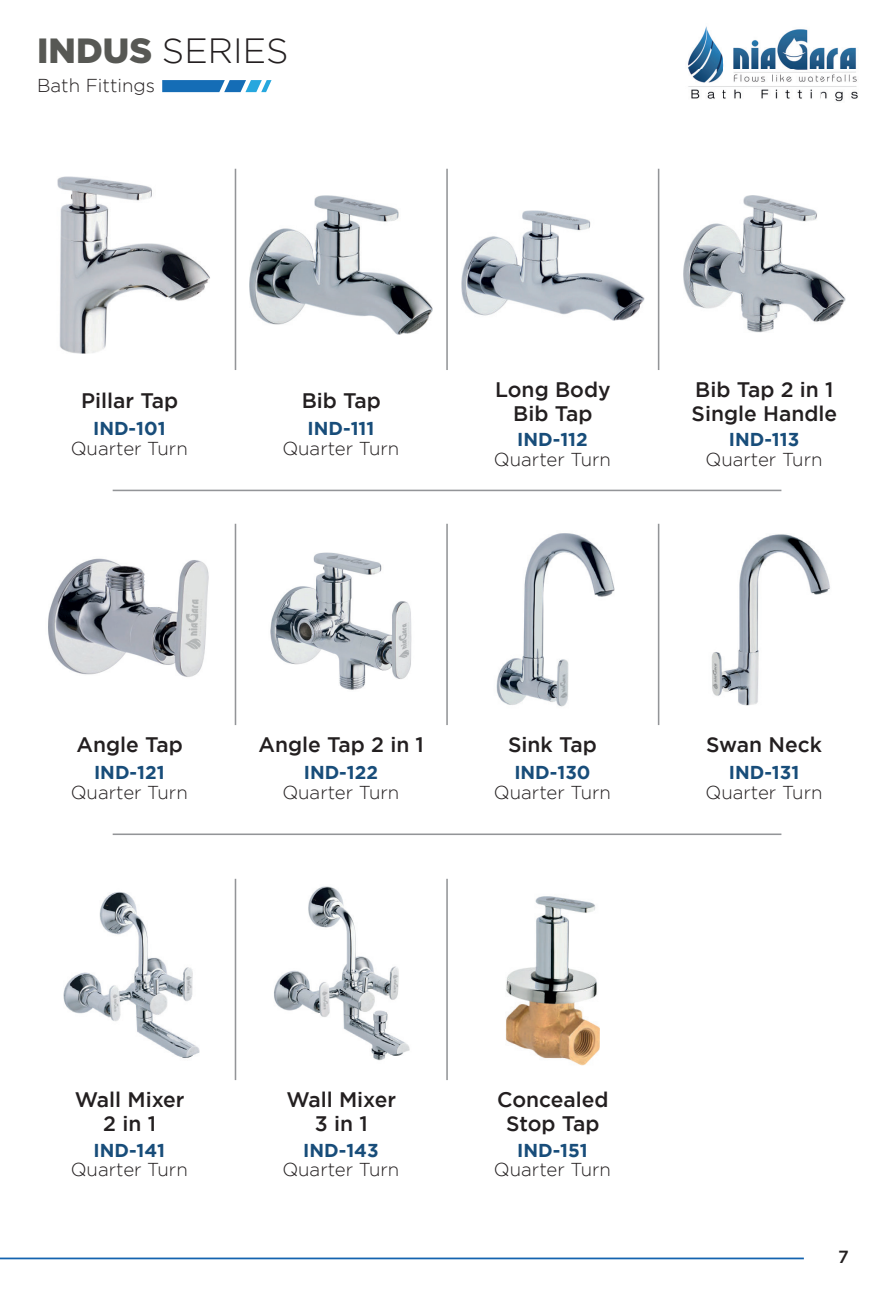
<style>
.page{position:relative;width:893px;height:1290px;background:#fff}
.page>*{position:absolute;margin:0;border:0;box-sizing:border-box;transform-origin:0 0}
.t1{font:300 35px "Gotham";color:#231f20}
.t2{font:500 21px/24.5px "Gotham";color:#231f20;text-align:center}
.t3{font:300 18.55px "Gotham";color:#231f20}
.t4{font:700 18.55px "Gotham";color:#184d7a}
.t5{font:500 17.5px "Gotham";color:#231f20}
.s1{font-weight:900;color:#575854}
</style>
<div class="page">
<img style="left:688px;top:26px;width:170px;height:76px">
<hr style="left:0;top:1257px;width:804px;height:2px;background:#1363af">
<svg style="left:162px;top:80px;width:110px;height:12px"></svg>
<hr style="left:113px;top:490px;width:668px;height:1px;background:#939598">
<hr style="left:113px;top:833px;width:668px;height:2px;background:#939598">
<hr style="left:235px;top:169px;width:1px;height:201px;background:#939598">
<hr style="left:446px;top:169px;width:2px;height:201px;background:#939598">
<hr style="left:658px;top:169px;width:1px;height:201px;background:#939598">
<img style="left:57px;top:177px;width:153px;height:177px">
<img style="left:250px;top:196px;width:183px;height:139px">
<img style="left:461px;top:210px;width:183px;height:110px">
<img style="left:683px;top:195px;width:162px;height:138px">
<hr style="left:235px;top:524px;width:1px;height:201px;background:#939598">
<hr style="left:446px;top:524px;width:2px;height:201px;background:#939598">
<hr style="left:658px;top:524px;width:1px;height:201px;background:#939598">
<img style="left:48px;top:558px;width:161px;height:119px">
<img style="left:270px;top:552px;width:142px;height:138px">
<img style="left:496px;top:533px;width:119px;height:174px">
<img style="left:711px;top:534px;width:119px;height:172px">
<hr style="left:235px;top:879px;width:1px;height:201px;background:#939598">
<hr style="left:446px;top:879px;width:2px;height:201px;background:#939598">
<img style="left:63px;top:892px;width:137px;height:166px">
<img style="left:274px;top:886px;width:136px;height:175px">
<img style="left:506px;top:896px;width:94px;height:169px">
<h1 class="t1" style="left:37px;top:31px;width:253px"><span class="s1">INDUS</span> SERIES</h1>
<p class="t3" style="left:37px;top:75px;width:119px">Bath Fittings</p>
<p class="t2" style="left:81px;top:388px;width:98px">Pillar Tap</p>
<p class="t3" style="left:71px;top:438px;width:119px">Quarter Turn</p>
<p class="t4" style="left:93px;top:418px;width:74px">IND-101</p>
<p class="t2" style="left:302px;top:388px;width:81px">Bib Tap</p>
<p class="t3" style="left:282px;top:438px;width:119px">Quarter Turn</p>
<p class="t4" style="left:307px;top:418px;width:68px">IND-111</p>
<p class="t2" style="left:495px;top:376px;width:117px">Long Body<br>Bib Tap</p>
<p class="t3" style="left:494px;top:449px;width:119px">Quarter Turn</p>
<p class="t4" style="left:517px;top:429px;width:72px">IND-112</p>
<p class="t2" style="left:692px;top:376px;width:147px;text-align:left">Bib Tap 2 in 1<br>Single Handle</p>
<p class="t3" style="left:705px;top:449px;width:119px">Quarter Turn</p>
<p class="t4" style="left:729px;top:429px;width:72px">IND-113</p>
<p class="t2" style="left:77px;top:731px;width:108px">Angle Tap</p>
<p class="t3" style="left:71px;top:782px;width:119px">Quarter Turn</p>
<p class="t4" style="left:94px;top:762px;width:72px">IND-121</p>
<p class="t2" style="left:259px;top:731px;width:167px">Angle Tap 2 in 1</p>
<p class="t3" style="left:282px;top:782px;width:119px">Quarter Turn</p>
<p class="t4" style="left:304px;top:762px;width:76px">IND-122</p>
<p class="t2" style="left:508px;top:731px;width:90px">Sink Tap</p>
<p class="t3" style="left:494px;top:782px;width:119px">Quarter Turn</p>
<p class="t4" style="left:514px;top:762px;width:78px">IND-130</p>
<p class="t2" style="left:706px;top:731px;width:118px">Swan Neck</p>
<p class="t3" style="left:705px;top:782px;width:119px">Quarter Turn</p>
<p class="t4" style="left:729px;top:762px;width:72px">IND-131</p>
<p class="t2" style="left:75px;top:1086px;width:111px">Wall Mixer<br>2 in 1</p>
<p class="t3" style="left:71px;top:1159px;width:119px">Quarter Turn</p>
<p class="t4" style="left:93px;top:1139px;width:73px">IND-141</p>
<p class="t2" style="left:286px;top:1086px;width:111px">Wall Mixer<br>3 in 1</p>
<p class="t3" style="left:282px;top:1159px;width:119px">Quarter Turn</p>
<p class="t4" style="left:303px;top:1139px;width:77px">IND-143</p>
<p class="t2" style="left:497px;top:1086px;width:113px">Concealed<br>Stop Tap</p>
<p class="t3" style="left:494px;top:1159px;width:119px">Quarter Turn</p>
<p class="t4" style="left:517px;top:1139px;width:72px">IND-151</p>
<p class="t5" style="left:838px;top:1246px;width:12px">7</p>
</div>
